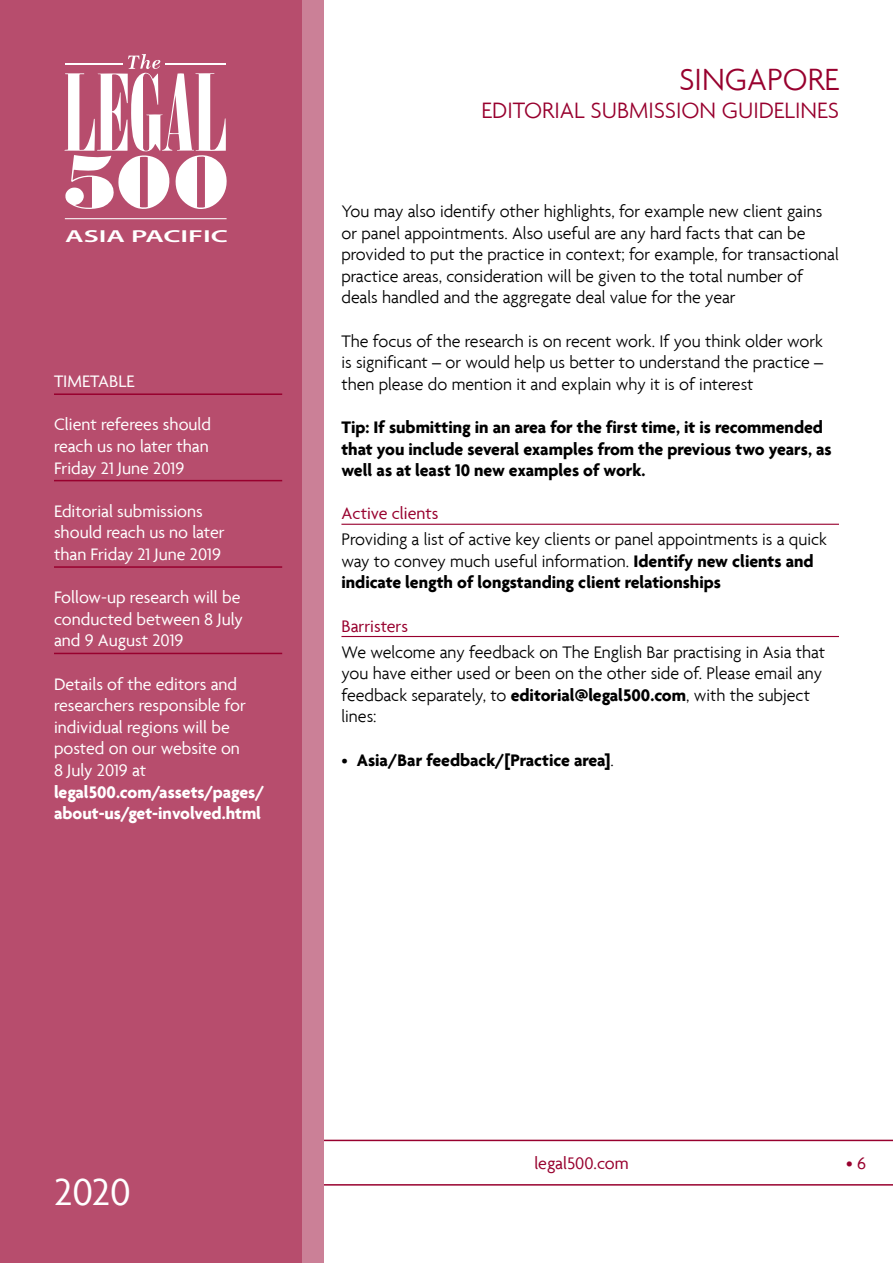
<style>
.page{position:relative;width:893px;height:1263px;background:#fff}
.page>*{position:absolute;margin:0;border:0;box-sizing:border-box;transform-origin:0 0}
.t1{font:40.5px "Agenda";color:#fff}
.t2{font:300 33px "Agenda";color:#98002e}
.t3{font:300 24px "Agenda";color:#98002e}
.t4{font:300 18px/21.6px "Agenda";color:#000}
.t5{font:18px/21.6px "Agenda";color:#fff}
.t6{font:700 18px/21.6px "Agenda";color:#000}
.t7{font:700 18px/21.6px "Agenda";color:#fff}
.t8{font:18px "Agenda";color:#98002e}
.t9{font:600 17.4px "Myriad Pro";color:#fff;scale:1.68 1}
.s1{font-weight:700}
.s2{font-weight:300}
</style>
<div class="page">
<svg style="left:323px;top:1140px;width:570px;height:45px"></svg>
<div style="left:0;top:0;width:323px;height:1263px;background:#cb8097"></div>
<div style="left:0;top:0;width:302px;height:1263px;background:#b74d6d"></div>
<svg style="left:64px;top:54px;width:163px;height:155px"></svg>
<hr style="left:65px;top:64px;width:58px;height:1px;background:#fff">
<hr style="left:165px;top:64px;width:61px;height:1px;background:#fff">
<hr style="left:65px;top:218px;width:162px;height:1px;background:#fff">
<hr style="left:54px;top:393px;width:228px;height:2px;background:#98002e">
<hr style="left:54px;top:480px;width:228px;height:1px;background:#98002e">
<hr style="left:54px;top:566px;width:228px;height:2px;background:#98002e">
<hr style="left:54px;top:653px;width:228px;height:1px;background:#98002e">
<hr style="left:341px;top:524px;width:498px;height:1px;background:#98002e">
<hr style="left:341px;top:636px;width:498px;height:1px;background:#98002e">
<p class="t9" style="left:65px;top:225px;width:98px">ASIA PACIFIC</p>
<p class="t5" style="left:54px;top:370px;width:82px">TIMETABLE</p>
<p class="t5" style="left:54px;top:413px;width:159px;text-align:justify">Client referees should reach us no later than Friday 21 June 2019</p>
<p class="t5" style="left:54px;top:500px;width:172px">Editorial submissions should reach us no later than Friday 21 June 2019</p>
<p class="t5" style="left:54px;top:586px;width:190px">Follow-up research will be conducted between 8 July and 9 August 2019</p>
<p class="t5" style="left:54px;top:673px;width:193px">Details of the editors and researchers responsible for individual regions will be posted on our website on<br>8 July 2019 at</p>
<p class="t7" style="left:54px;top:780px;width:212px">legal500.com/assets/pages/ about-us/get-involved.html</p>
<h2 class="t2" style="left:679px;top:60px;width:161px">SINGAPORE</h2>
<h3 class="t3" style="left:482px;top:96px;width:359px">EDITORIAL SUBMISSION GUIDELINES</h3>
<p class="t4" style="left:341px;top:200px;width:499px">You may also identify other highlights, for example new client gains or panel appointments. Also useful are any hard facts that can be provided to put the practice in context; for example, for transactional practice areas, consideration will be given to the total number of deals handled and the aggregate deal value for the year</p>
<p class="t4" style="left:341px;top:330px;width:483px;text-align:justify">The focus of the research is on recent work. If you think older work is significant – or would help us better to understand the practice – then please do mention it and explain why it is of interest</p>
<p class="t6" style="left:341px;top:416px;width:492px">Tip: If submitting in an area for the first time, it is recommended that you include several examples from the previous two years, as well as at least 10 new examples of work.</p>
<p class="t8" style="left:341px;top:503px;width:99px">Active clients</p>
<p class="t4" style="left:341px;top:528px;width:487px">Providing a list of active key clients or panel appointments is a quick way to convey much useful information. <span class="s1">Identify new clients and indicate length of longstanding client relationships</span></p>
<p class="t8" style="left:341px;top:615px;width:68px">Barristers</p>
<p class="t4" style="left:341px;top:641px;width:485px">We welcome any feedback on The English Bar practising in Asia that you have either used or been on the other side of. Please email any feedback separately, to <span class="s1">editorial@legal500.com</span>, with the subject lines:</p>
<p class="t6" style="left:341px;top:748px;width:274px"><span class="s2">•</span> Asia/Bar feedback/[Practice area]<span class="s2">.</span></p>
<h1 class="t1" style="left:54px;top:1168px;width:78px">2020</h1>
<p class="t8" style="left:534px;top:1152px;width:96px">legal500.com</p>
<p class="t8" style="left:846px;top:1152px;width:21px">• 6</p>
</div>
